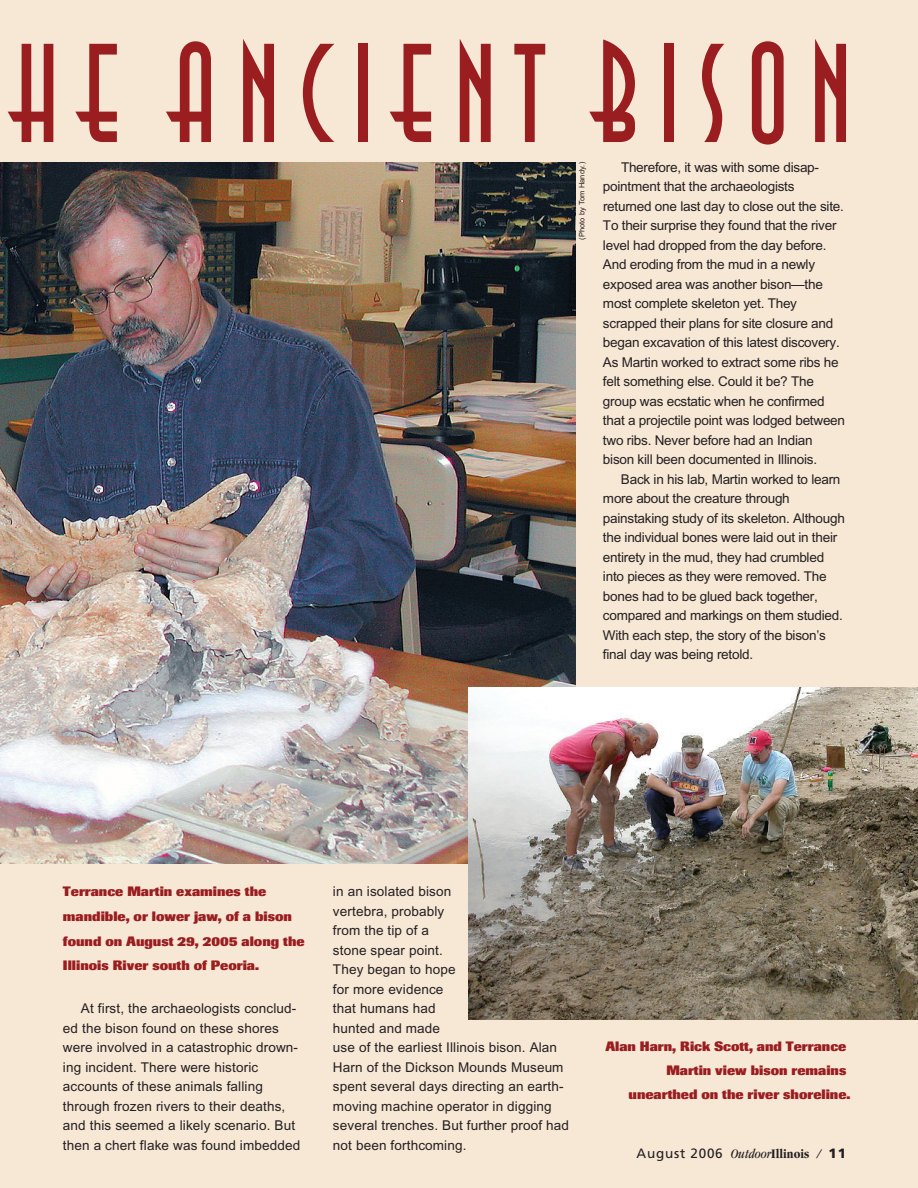
<style>
.page{position:relative;width:918px;height:1188px;background:#f7e7d5}
.page>*{position:absolute;margin:0;border:0;box-sizing:border-box;transform-origin:0 0}
.t1{font:139.5px "Anna";letter-spacing:.15em;color:#9a1d20;scale:.9 1}
.t2{font:13.5px/19.5px "Arial";letter-spacing:-.015em;color:#231f20}
.t3{font:13.5px/19.5px "Arial";letter-spacing:.01em;color:#231f20}
.t4{font:800 13.5px/24.8px "Imago";color:#9a1d20}
.t5{font:13.5px "Frutiger";letter-spacing:.055em;color:#231f20}
.t6{font:7.5px "Arial";color:#231f20}
.s1{font-family:"Garamond";font-style:italic;font-stretch:condensed}
.s2{font-family:"Garamond";font-weight:700;font-stretch:condensed}
.s3{font-weight:900}
</style>
<div class="page">
<img style="left:0;top:162px;width:576px;height:702px">
<img style="left:468px;top:687px;width:450px;height:333px">
<h1 class="t1" style="left:11px;top:12px;width:937px">HE ANCIENT BISON</h1>
<p class="t6" style="left:579px;top:240px;width:79px;rotate:-90deg">(Photo by Tom Handy.)</p>
<p class="t2" style="left:603px;top:158px;width:244px;text-indent:18px">Therefore, it was with some disap&shy;pointment that the archaeologists returned one last day to close out the site.<br>To their surprise they found that the river level had dropped from the day before.<br>And eroding from the mud in a newly exposed area was another bison—the most complete skeleton yet. They scrapped their plans for site closure and began excavation of this latest discovery.<br>As Martin worked to extract some ribs he felt something else. Could it be? The group was ecstatic when he confirmed that a projectile point was lodged between two ribs. Never before had an Indian bison kill been documented in Illinois.</p>
<p class="t2" style="left:603px;top:470px;width:243px;text-indent:18px">Back in his lab, Martin worked to learn more about the creature through painstaking study of its skeleton. Although the individual bones were laid out in their entirety in the mud, they had crumbled into pieces as they were removed. The bones had to be glued back together, compared and markings on them studied.<br>With each step, the story of the bison’s final day was being retold.</p>
<p class="t4" style="left:63px;top:880px;width:243px">Terrance Martin examines the mandible, or lower jaw, of a bison found on August 29, 2005 along the<br>Illinois River south of Peoria.</p>
<p class="t3" style="left:63px;top:1000px;width:239px;text-indent:18px">At first, the archaeologists conclud&shy;ed the bison found on these shores were involved in a catastrophic drown&shy;ing incident. There were historic accounts of these animals falling through frozen rivers to their deaths, and this seemed a likely scenario. But then a chert flake was found imbedded</p>
<p class="t3" style="left:333px;top:883px;width:238px">in an isolated bison<br>vertebra, probably<br>from the tip of a<br>stone spear point.<br>They began to hope<br>for more evidence<br>that humans had<br>hunted and made<br>use of the earliest Illinois bison. Alan<br>Harn of the Dickson Mounds Museum spent several days directing an earth&shy;moving machine operator in digging several trenches. But further proof had not been forthcoming.</p>
<p class="t4" style="left:605px;top:1035px;width:242px">Alan Harn, Rick Scott, and Terrance</p>
<p class="t4" style="left:666px;top:1059px;width:181px">Martin view bison remains</p>
<p class="t4" style="left:629px;top:1083px;width:223px">unearthed on the river shoreline.</p>
<p class="t5" style="left:637px;top:1148px;width:211px">August 2006 <span class="s1">Outdoor</span><span class="s2">Illinois</span> <span class="s1">/</span> <span class="s3">11</span></p>
</div>
